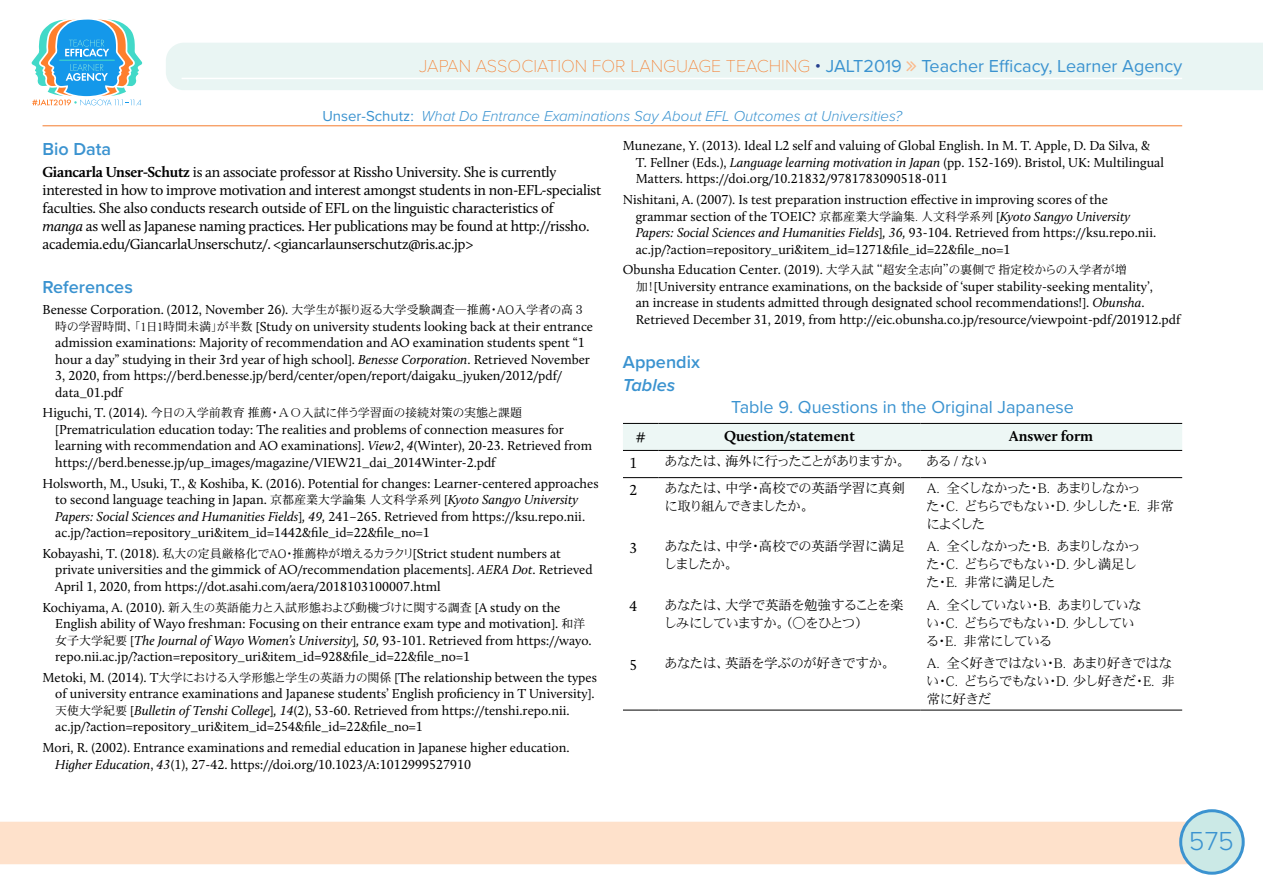
<style>
.page{position:relative;width:1263px;height:893px;background:#fff}
.page>*{position:absolute;margin:0;border:0;box-sizing:border-box;transform-origin:0 0}
.t1{font:300 27px "Proxima Nova";color:#3b93d0}
.t2{font:18px "Proxima Nova";color:#3b93d0}
.t3{font:600 18px "Proxima Nova";color:#3b93d0}
.t4{font:italic 600 18px "Proxima Nova";color:#3b93d0}
.t5{font:15px/18px "Calluna";letter-spacing:-.02em;color:#000}
.t6{font:italic 300 15px "Proxima Nova";color:#3b93d0}
.t7{font:700 15px "Calluna";color:#000}
.t8{font:13.5px/16.5px "Calluna";color:#000}
.t9{font:13.5px/18px "Heisei Min Std W3";letter-spacing:-.07em;color:#000}
.t10{font:13.5px/18px "Heisei Min Std W3";letter-spacing:-.04em;color:#000}
.t11{font:13.5px/18px "Heisei Min Std W3";letter-spacing:-.095em;color:#000}
.t12{font:13.5px/18px "Heisei Min Std W3";letter-spacing:-.105em;color:#000}
.t13{font:13.5px/18px "Heisei Min Std W3";letter-spacing:-.035em;color:#000}
.t14{font:12px "Heisei Min Std W3";color:#000}
.s1{font-family:"Proxima Nova T";font-weight:100;color:#f57d2e}
.s2{font-weight:300;color:#25408f}
.s3{font-weight:400;font-style:normal}
.s4{font-weight:700}
.s5{font-style:italic}
.s6{font-family:"Heisei Min Std W3";font-size:12px}
.s7{font-family:"Calluna";font-size:13.5px}
</style>
<div class="page">
<div style="left:0;top:822px;width:1190px;height:42px;background:#fee1cb"></div>
<div style="left:1181px;top:811px;width:62px;height:62px;background:#cbe9e6;border-radius:50%"></div>
<div style="left:1179px;top:809px;width:66px;height:66px;border:3px solid #3b93d0;border-radius:50%"></div>
<svg style="left:31px;top:19px;width:112px;height:87px"></svg>
<div style="left:166px;top:43px;width:1097px;height:47px;background:#e9f5f3"></div>
<hr style="left:182px;top:78px;width:1000px;height:1px;background:#fff">
<hr style="left:43px;top:126px;width:1139px;height:1px;background:#f57d2e">
<div style="left:623px;top:424px;width:559px;height:26px;background:#edf7f5"></div>
<hr style="left:623px;top:710px;width:35px;height:1px;background:#000">
<hr style="left:658px;top:710px;width:262px;height:1px;background:#000">
<hr style="left:623px;top:477px;width:35px;height:1px;background:#000">
<hr style="left:658px;top:477px;width:262px;height:1px;background:#000">
<hr style="left:920px;top:477px;width:262px;height:1px;background:#000">
<hr style="left:623px;top:423px;width:35px;height:1px;background:#000">
<hr style="left:658px;top:423px;width:262px;height:1px;background:#000">
<hr style="left:920px;top:423px;width:262px;height:1px;background:#000">
<hr style="left:623px;top:450px;width:35px;height:1px;background:#000">
<hr style="left:658px;top:450px;width:262px;height:1px;background:#000">
<hr style="left:920px;top:450px;width:262px;height:1px;background:#000">
<hr style="left:920px;top:710px;width:262px;height:1px;background:#000">
<svg style="left:907px;top:61px;width:9px;height:10px"></svg>
<h2 class="t2" style="left:419px;top:52px;width:764px"><span class="s1">JAPAN ASSOCIATION FOR LANGUAGE TEACHING</span> <span class="s2">•</span> JALT2019 Teacher Efficacy, Learner Agency</h2>
<p class="t6" style="left:322px;top:105px;width:581px"><span class="s3">Unser-Schutz:</span> What Do Entrance Examinations Say About EFL Outcomes at Universities?</p>
<h2 class="t3" style="left:43px;top:135px;width:70px">Bio Data</h2>
<p class="t5" style="left:43px;top:163px;width:560px"><span class="s4">Giancarla Unser-Schutz</span> is an associate professor at Rissho University. She is currently interested in how to improve motivation and interest amongst students in non-EFL-specialist faculties. She also conducts research outside of EFL on the linguistic characteristics of<br><span class="s5">manga</span> as well as Japanese naming practices. Her publications may be found at http://rissho. academia.edu/GiancarlaUnserschutz/. &lt;giancarlaunserschutz@ris.ac.jp&gt;</p>
<h2 class="t3" style="left:43px;top:274px;width:92px">References</h2>
<p class="t8" style="left:55px;top:301px;width:539px;text-indent:-13px">Benesse Corporation. (2012, November 26). <span class="s6">大学生が振り返る大学受験調査―推薦・AO入学者の高３時の学習時間、「1日1時間未満」が半数</span> [Study on university students looking back at their entrance admission examinations: Majority of recommendation and AO examination students spent “1 hour a day” studying in their 3rd year of high school]. <span class="s5">Benesse Corporation</span>. Retrieved November 3, 2020, from https://berd.benesse.jp/berd/center/open/report/daigaku_jyuken/2012/pdf/ data_01.pdf</p>
<p class="t14" style="left:43px;top:405px;width:481px"><span class="s7">Higuchi, T. (2014).</span> 今日の入学前教育 推薦・ＡＯ入試に伴う学習面の接続対策の実態と課題</p>
<p class="t8" style="left:55px;top:421px;width:538px">[Prematriculation education today: The realities and problems of connection measures for learning with recommendation and AO examinations]. <span class="s5">View2</span>, <span class="s5">4</span>(Winter), 20-23. Retrieved from https://berd.benesse.jp/up_images/magazine/VIEW21_dai_2014Winter-2.pdf</p>
<p class="t8" style="left:55px;top:475px;width:545px;text-indent:-13px">Holsworth, M., Usuki, T., &amp; Koshiba, K. (2016). Potential for changes: Learner-centered approaches to second language teaching in Japan. <span class="s6">京都産業大学論集 人文科学系列</span> [<span class="s5">Kyoto Sangyo University Papers: Social Sciences and Humanities Fields</span>]<span class="s5">, 49,</span> 241–265. Retrieved from https://ksu.repo.nii. ac.jp/?action=repository_uri&amp;item_id=1442&amp;file_id=22&amp;file_no=1</p>
<p class="t8" style="left:55px;top:545px;width:539px;text-indent:-13px">Kobayashi, T. (2018). <span class="s6">私大の定員厳格化でAO・推薦枠が増えるカラクリ</span>[Strict student numbers at private universities and the gimmick of AO/recommendation placements]. <span class="s5">AERA Dot</span>. Retrieved<br>April 1, 2020, from https://dot.asahi.com/aera/2018103100007.html</p>
<p class="t8" style="left:55px;top:599px;width:538px;text-indent:-13px">Kochiyama, A. (2010). <span class="s6">新入生の英語能力と入試形態および動機づけに関する調査</span> [A study on the English ability of Wayo freshman: Focusing on their entrance exam type and motivation]. <span class="s6">和洋女子大学紀要</span> [<span class="s5">The Journal of Wayo Women’s University</span>]<span class="s5">, 50,</span> 93-101. Retrieved from https://wayo. repo.nii.ac.jp/?action=repository_uri&amp;item_id=928&amp;file_id=22&amp;file_no=1</p>
<p class="t8" style="left:55px;top:669px;width:543px;text-indent:-13px">Metoki, M. (2014). T<span class="s6">大学における入学形態と学生の英語力の関係</span> [The relationship between the types of university entrance examinations and Japanese students’ English proficiency in T University].<span class="s6">天使大学紀要</span> [<span class="s5">Bulletin of Tenshi College</span>]<span class="s5">, 14</span>(2), 53-60. Retrieved from https://tenshi.repo.nii. ac.jp/?action=repository_uri&amp;item_id=254&amp;file_id=22&amp;file_no=1</p>
<p class="t8" style="left:55px;top:739px;width:516px;text-indent:-13px">Mori, R. (2002). Entrance examinations and remedial education in Japanese higher education.<br><span class="s5">Higher Education</span>, <span class="s5">43</span>(1), 27-42. https://doi.org/10.1023/A:1012999527910</p>
<p class="t8" style="left:636px;top:138px;width:530px;text-indent:-13px">Munezane, Y. (2013). Ideal L2 self and valuing of Global English. In M. T. Apple, D. Da Silva, &amp;<br>T. Fellner (Eds.), <span class="s5">Language learning motivation in Japan</span> (pp. 152-169). Bristol, UK: Multilingual<br>Matters. https://doi.org/10.21832/9781783090518-011</p>
<p class="t8" style="left:636px;top:191px;width:522px;text-indent:-13px">Nishitani, A. (2007). Is test preparation instruction effective in improving scores of the grammar section of the TOEIC? <span class="s6">京都産業大学論集. 人文科学系列</span> [<span class="s5">Kyoto Sangyo University Papers: Social Sciences and Humanities Fields</span>]<span class="s5">, 36,</span> 93-104. Retrieved from https://ksu.repo.nii. ac.jp/?action=repository_uri&amp;item_id=1271&amp;file_id=22&amp;file_no=1</p>
<p class="t8" style="left:636px;top:262px;width:546px;text-indent:-13px">Obunsha Education Center. (2019). <span class="s6">大学入試 “超安全志向”の裏側で 指定校からの入学者が増<br>加！</span>[University entrance examinations, on the backside of ‘super stability-seeking mentality’,<br>an increase in students admitted through designated school recommendations!]. <span class="s5">Obunsha</span>.<br>Retrieved December 31, 2019, from http://eic.obunsha.co.jp/resource/viewpoint-pdf/201912.pdf</p>
<h2 class="t3" style="left:623px;top:349px;width:78px">Appendix</h2>
<h2 class="t4" style="left:623px;top:371px;width:54px">Tables</h2>
<h2 class="t2" style="left:731px;top:394px;width:344px">Table 9. Questions in the Original Japanese</h2>
<p class="t7" style="left:636px;top:427px;width:12px">#</p>
<p class="t7" style="left:724px;top:427px;width:132px">Question/statement</p>
<p class="t7" style="left:1009px;top:427px;width:85px">Answer form</p>
<p class="t5" style="left:629px;top:454px;width:9px">1</p>
<p class="t9" style="left:664px;top:452px;width:325px">あなたは、海外に行ったことがありますか。 ある / ない</p>
<p class="t5" style="left:629px;top:481px;width:9px">2</p>
<p class="t10" style="left:664px;top:479px;width:242px">あなたは、中学・高校での英語学習に真剣に取り組んできましたか。</p>
<p class="t12" style="left:926px;top:479px;width:249px">A. 全くしなかった・B. あまりしなかっ<br>た・C. どちらでもない・D. 少しした・E. 非常によくした</p>
<p class="t5" style="left:629px;top:539px;width:9px">3</p>
<p class="t13" style="left:664px;top:537px;width:243px">あなたは、中学・高校での英語学習に満足しましたか。</p>
<p class="t9" style="left:926px;top:537px;width:216px">A. 全くしなかった・B. あまりしなかった・C. どちらでもない・D. 少し満足した・E. 非常に満足した</p>
<p class="t5" style="left:629px;top:597px;width:9px">4</p>
<p class="t9" style="left:664px;top:595px;width:241px">あなたは、大学で英語を勉強することを楽しみにしていますか。（○をひとつ）</p>
<p class="t11" style="left:926px;top:595px;width:217px">A. 全くしていない・B. あまりしていない・C. どちらでもない・D. 少ししている・E. 非常にしている</p>
<p class="t5" style="left:629px;top:655px;width:9px">5</p>
<p class="t10" style="left:664px;top:654px;width:233px">あなたは、英語を学ぶのが好きですか。</p>
<p class="t9" style="left:926px;top:654px;width:250px">A. 全く好きではない・B. あまり好きではない・C. どちらでもない・D. 少し好きだ・E. 非常に好きだ</p>
<h1 class="t1" style="left:1189px;top:820px;width:46px">575</h1>
</div>
